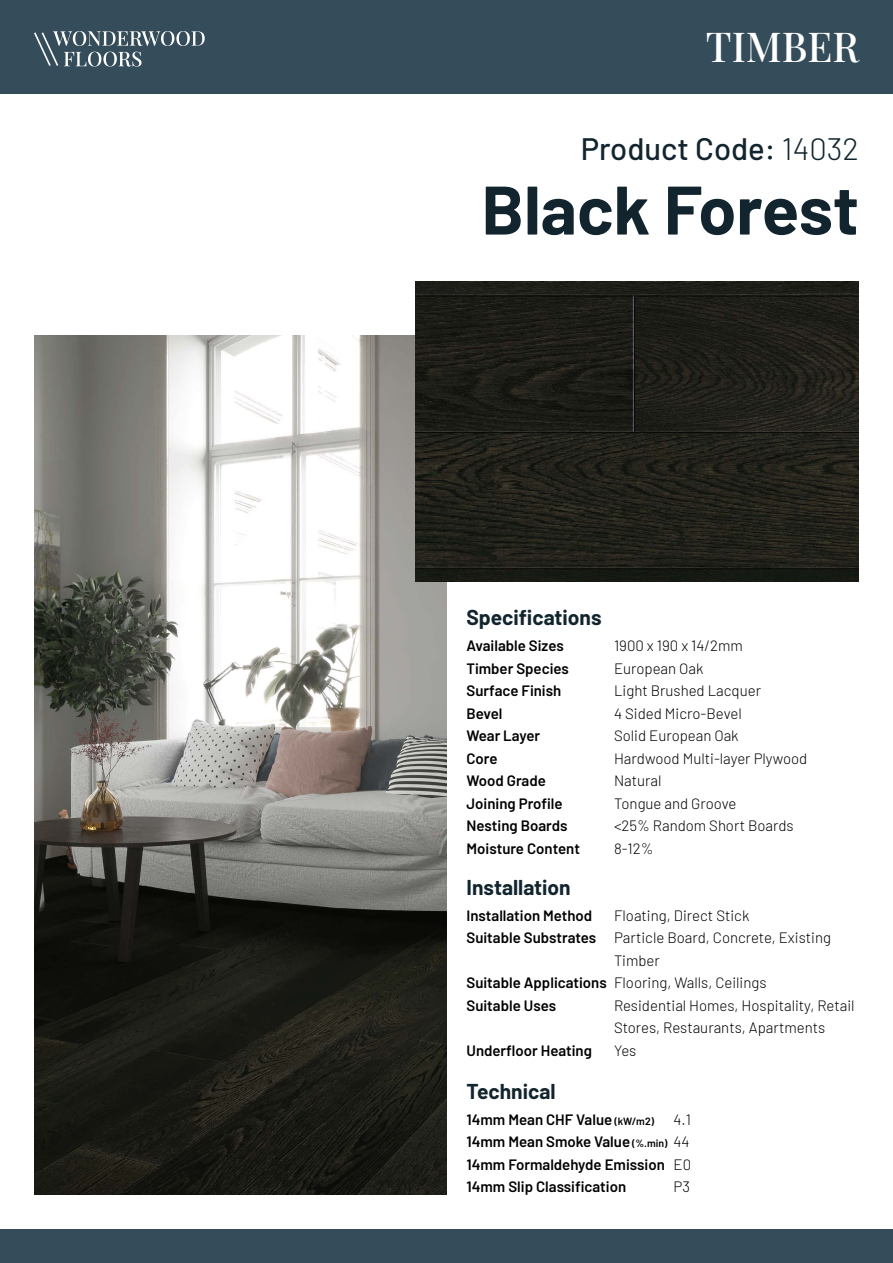
<style>
.page{position:relative;width:893px;height:1263px;background:#fff}
.page>*{position:absolute;margin:0;border:0;box-sizing:border-box;transform-origin:0 0}
.t1{font:700 68.4px "Barlow";color:#12252e}
.t2{font:500 40.5px "Playfair Display";color:#fff}
.t3{font:500 31.05px "Barlow";color:#12252e}
.t4{font:700 21px "Barlow";color:#12252e}
.t5{font:300 15px/22.5px "Barlow";color:#000}
.t6{font:600 15px/22.5px "Barlow";color:#000}
.s1{font-weight:300}
.s2{font-size:10.5px}
</style>
<div class="page">
<img style="left:34px;top:335px;width:412px;height:859px">
<img style="left:416px;top:282px;width:443px;height:300px">
<div style="left:0;top:0;width:893px;height:94px;background:#354d5a"></div>
<div style="left:0;top:1229px;width:893px;height:34px;background:#354d5a"></div>
<svg style="left:34px;top:31px;width:171px;height:36px"></svg>
<h2 class="t2" style="left:706px;top:15px;width:155px">TIMBER</h2>
<h3 class="t3" style="left:581px;top:126px;width:280px">Product Code: <span class="s1">14032</span></h3>
<h1 class="t1" style="left:482px;top:159px;width:379px">Black Forest</h1>
<h3 class="t4" style="left:466px;top:602px;width:137px">Specifications</h3>
<p class="t6" style="left:466px;top:633px;width:115px">Available Sizes<br>Timber Species<br>Surface Finish<br>Bevel<br>Wear Layer<br>Core<br>Wood Grade<br>Joining Profile<br>Nesting Boards<br>Moisture Content</p>
<p class="t5" style="left:614px;top:633px;width:195px">1900 x 190 x 14/2mm<br>European Oak<br>Light Brushed Lacquer<br>4 Sided Micro-Bevel<br>Solid European Oak<br>Hardwood Multi-layer Plywood<br>Natural<br>Tongue and Groove<br>&lt;25% Random Short Boards<br>8-12%</p>
<h3 class="t4" style="left:466px;top:871px;width:106px">Installation</h3>
<p class="t6" style="left:466px;top:903px;width:131px">Installation Method<br>Suitable Substrates</p>
<p class="t6" style="left:466px;top:970px;width:142px">Suitable Applications<br>Suitable Uses</p>
<p class="t6" style="left:466px;top:1038px;width:127px">Underfloor Heating</p>
<p class="t5" style="left:614px;top:903px;width:242px">Floating, Direct Stick<br>Particle Board, Concrete, Existing<br>Timber<br>Flooring, Walls, Ceilings<br>Residential Homes, Hospitality, Retail<br>Stores, Restaurants, Apartments<br>Yes</p>
<h3 class="t4" style="left:466px;top:1076px;width:91px">Technical</h3>
<p class="t6" style="left:466px;top:1107px;width:189px">14mm Mean CHF Value <span class="s2">(kW/m2)</span></p>
<p class="t6" style="left:466px;top:1152px;width:200px">14mm Formaldehyde Emission<br>14mm Slip Classification</p>
<p class="t6" style="left:466px;top:1107px;width:226px;text-align:right"><span class="s1">4.1<br></span>14mm Mean Smoke Value <span class="s2">(%.min)</span> <span class="s1">44<br>E0<br>P3</span></p>
</div>
